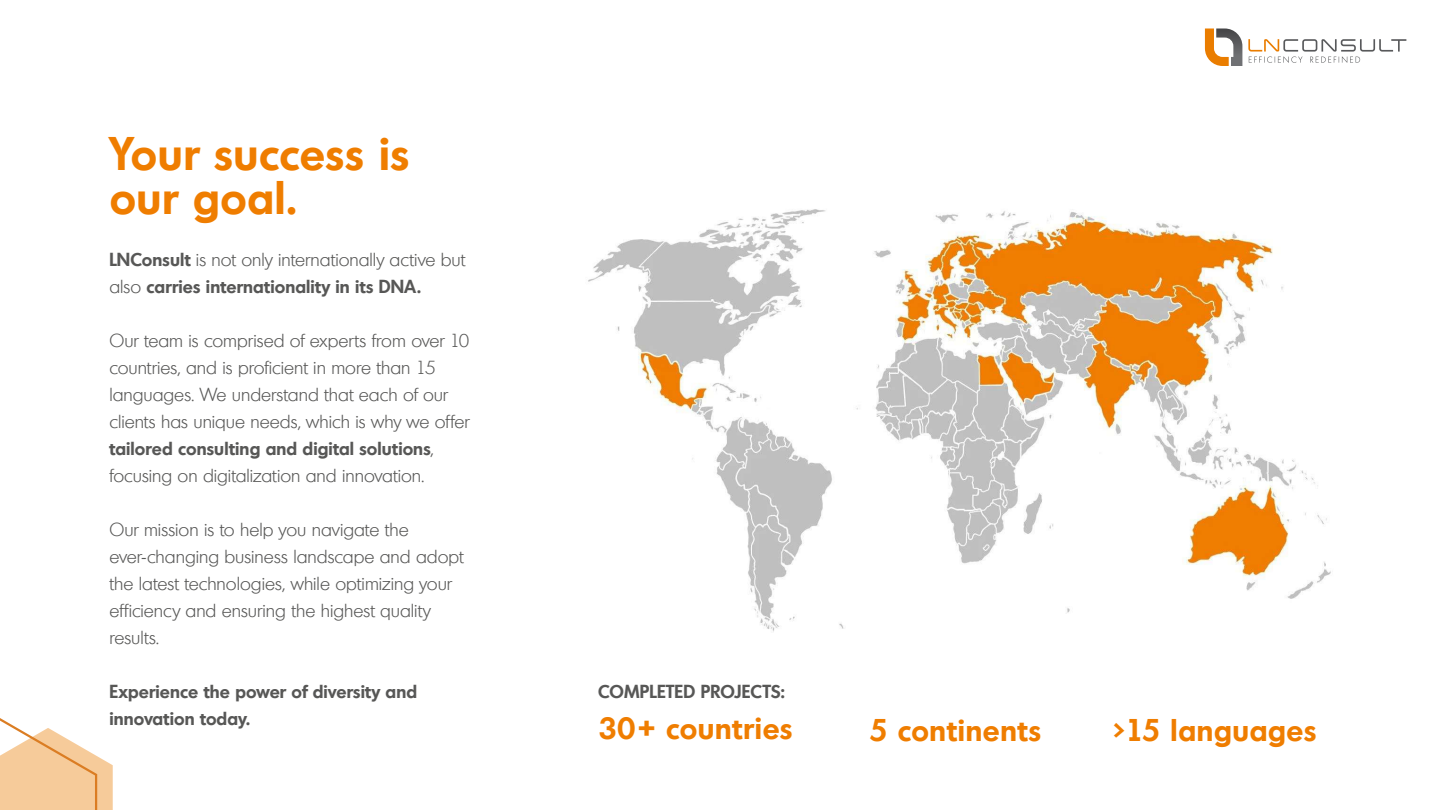
<style>
.page{position:relative;width:1440px;height:810px;background:#fff}
.page>*{position:absolute;margin:0;border:0;box-sizing:border-box;transform-origin:0 0}
.t1{font:600 45px/43.5px "Montreal";letter-spacing:.015em;color:#ef7d00}
.t2{font:600 30px "Montreal";letter-spacing:.02em;color:#ef7d00}
.t3{font:300 18px/27px "Montreal";color:#575756}
.t4{font:600 18px/27px "Montreal";letter-spacing:.01em;color:#575756}
.s1{font-weight:300}
.s2{font-weight:600}
</style>
<div class="page">
<svg style="left:0;top:718px;width:113px;height:92px"></svg>
<svg style="left:1248px;top:39px;width:158px;height:24px"></svg>
<svg style="left:1205px;top:28px;width:37px;height:38px"></svg>
<img style="left:588px;top:209px;width:743px;height:423px">
<h1 class="t1" style="left:110px;top:131px;width:301px">Your success is our goal.</h1>
<p class="t4" style="left:109px;top:245px;width:357px">LNConsult <span class="s1">is not only internationally active but also</span> carries internationality in its DNA.</p>
<p class="t3" style="left:109px;top:327px;width:362px">Our team is comprised of experts from over 10 countries, and is proficient in more than 15 languages. We understand that each of our clients has unique needs, which is why we offer <span class="s2">tailored consulting and digital solutions</span>, focusing on digitalization and innovation.</p>
<p class="t3" style="left:109px;top:516px;width:356px">Our mission is to help you navigate the ever-changing business landscape and adopt the latest technologies, while optimizing your efficiency and ensuring the highest quality results.</p>
<p class="t4" style="left:109px;top:677px;width:309px">Experience the power of diversity and innovation today.</p>
<p class="t4" style="left:598px;top:677px;width:188px">COMPLETED PROJECTS:</p>
<h2 class="t2" style="left:598px;top:708px;width:196px">30+ countries</h2>
<h2 class="t2" style="left:869px;top:710px;width:174px">5 continents</h2>
<h2 class="t2" style="left:1113px;top:710px;width:205px">&gt;15 languages</h2>
</div>
